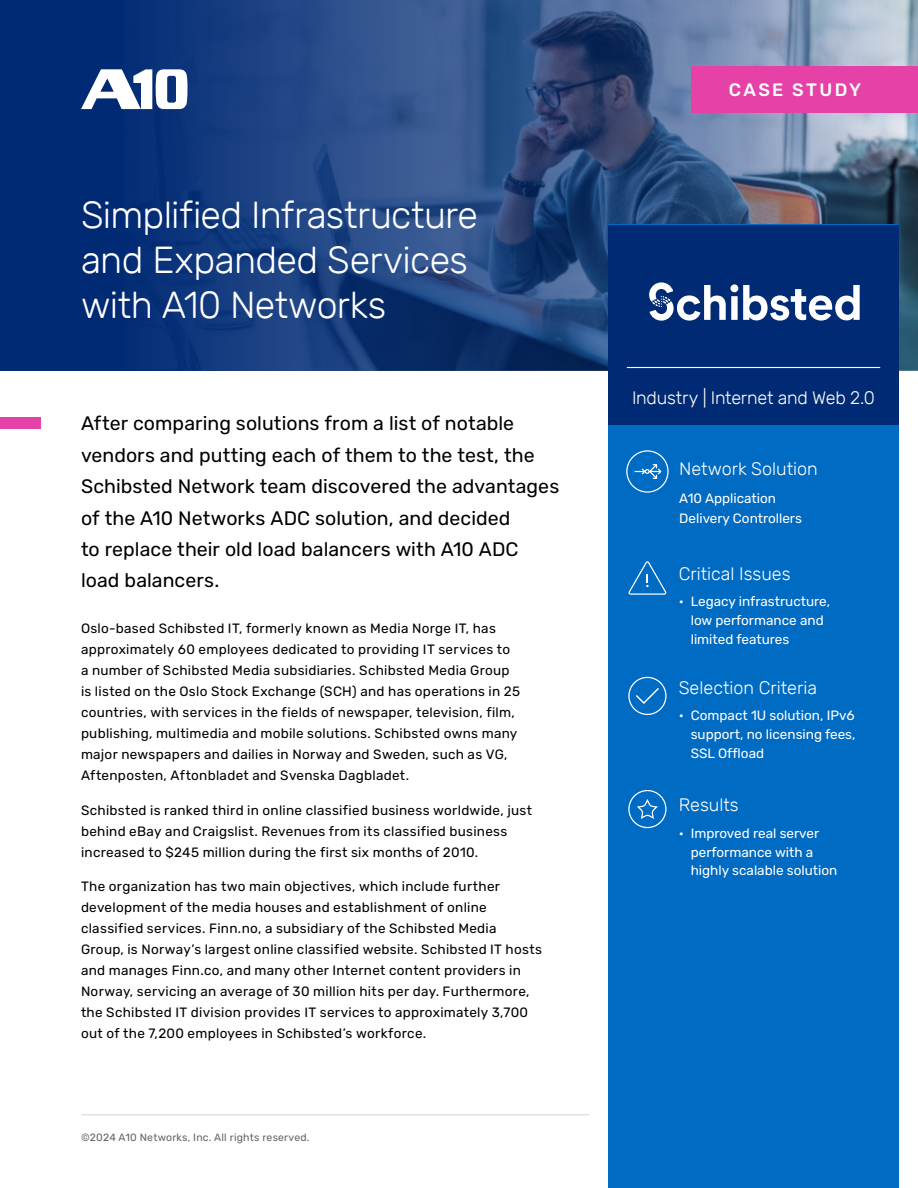
<style>
.page{position:relative;width:918px;height:1188px;background:#fff}
.page>*{position:absolute;margin:0;border:0;box-sizing:border-box;transform-origin:0 0}
.t1{font:300 37.5px/45px "Rubik";letter-spacing:-.02em;color:#fff}
.t2{font:19.5px/31.5px "Rubik";letter-spacing:.005em;color:#000}
.t3{font:300 18px "Rubik";color:#fff}
.t4{font:500 18px "Rubik";letter-spacing:.13em;color:#fff}
.t5{font:13.5px/21px "Rubik";letter-spacing:.02em;color:#000}
.t6{font:13.5px/18.8px "Rubik";color:#fff}
.t7{font:10.5px "Rubik";letter-spacing:.02em;color:#636466}
</style>
<div class="page">
<svg style="left:0;top:0;width:918px;height:371px;background:#294a83"></svg>
<div style="left:608px;top:225px;width:291px;height:963px;background:#006bc2"></div>
<div style="left:608px;top:225px;width:291px;height:200px;background:#002a74"></div>
<hr style="left:627px;top:367px;width:253px;height:1px;background:#fff">
<hr style="left:81px;top:1114px;width:508px;height:1px;background:#d1d3d4">
<div style="left:692px;top:66px;width:226px;height:46px;background:#e541a7"></div>
<svg style="left:81px;top:69px;width:107px;height:40px"></svg>
<svg style="left:649px;top:282px;width:211px;height:39px"></svg>
<svg style="left:629px;top:561px;width:37px;height:34px"></svg>
<svg style="left:628px;top:790px;width:39px;height:38px"></svg>
<svg style="left:628px;top:677px;width:39px;height:38px"></svg>
<div style="left:0;top:418px;width:40px;height:11px;background:#e541a7"></div>
<div style="left:626px;top:450px;width:43px;height:43px;border:1px solid #fff;border-radius:50%"></div>
<svg style="left:635px;top:464px;width:27px;height:15px"></svg>
<h1 class="t1" style="left:81px;top:193px;width:398px">Simplified Infrastructure and Expanded Services with A10 Networks</h1>
<p class="t2" style="left:81px;top:408px;width:480px">After comparing solutions from a list of notable vendors and putting each of them to the test, the Schibsted Network team discovered the advantages of the A10 Networks ADC solution, and decided<br>to replace their old load balancers with A10 ADC load balancers.</p>
<p class="t5" style="left:81px;top:618px;width:441px">Oslo-based Schibsted IT, formerly known as Media Norge IT, has approximately 60 employees dedicated to providing IT services to a number of Schibsted Media subsidiaries. Schibsted Media Group is listed on the Oslo Stock Exchange (SCH) and has operations in 25 countries, with services in the fields of newspaper, television, film, publishing, multimedia and mobile solutions. Schibsted owns many major newspapers and dailies in Norway and Sweden, such as VG, Aftenposten, Aftonbladet and Svenska Dagbladet.</p>
<p class="t5" style="left:81px;top:800px;width:453px">Schibsted is ranked third in online classified business worldwide, just behind eBay and Craigslist. Revenues from its classified business increased to $245 million during the first six months of 2010.</p>
<p class="t5" style="left:81px;top:876px;width:463px">The organization has two main objectives, which include further development of the media houses and establishment of online classified services. Finn.no, a subsidiary of the Schibsted Media Group, is Norway’s largest online classified website. Schibsted IT hosts and manages Finn.co, and many other Internet content providers in Norway, servicing an average of 30 million hits per day. Furthermore, the Schibsted IT division provides IT services to approximately 3,700 out of the 7,200 employees in Schibsted’s workforce.</p>
<p class="t7" style="left:81px;top:1131px;width:230px">©️2024 A10 Networks, Inc. All rights reserved.</p>
<h3 class="t4" style="left:729px;top:80px;width:134px">CASE STUDY</h3>
<h3 class="t3" style="left:632px;top:388px;width:244px">Industry | Internet and Web 2.0</h3>
<h3 class="t3" style="left:679px;top:458px;width:140px">Network Solution</h3>
<p class="t6" style="left:679px;top:489px;width:124px;line-height:19.5px">A10 Application<br>Delivery Controllers</p>
<h3 class="t3" style="left:679px;top:563px;width:113px">Critical Issues</h3>
<p class="t6" style="left:691px;top:593px;width:141px;text-indent:-12px">• Legacy infrastructure, low performance and limited features</p>
<h3 class="t3" style="left:679px;top:678px;width:140px">Selection Criteria</h3>
<p class="t6" style="left:691px;top:707px;width:166px;text-align:justify;text-indent:-12px">• Compact 1U solution, IPv6 support, no licensing fees, SSL Offload</p>
<h3 class="t3" style="left:679px;top:795px;width:61px">Results</h3>
<p class="t6" style="left:691px;top:824px;width:148px;text-indent:-12px">• Improved real server performance with a highly scalable solution</p>
</div>
